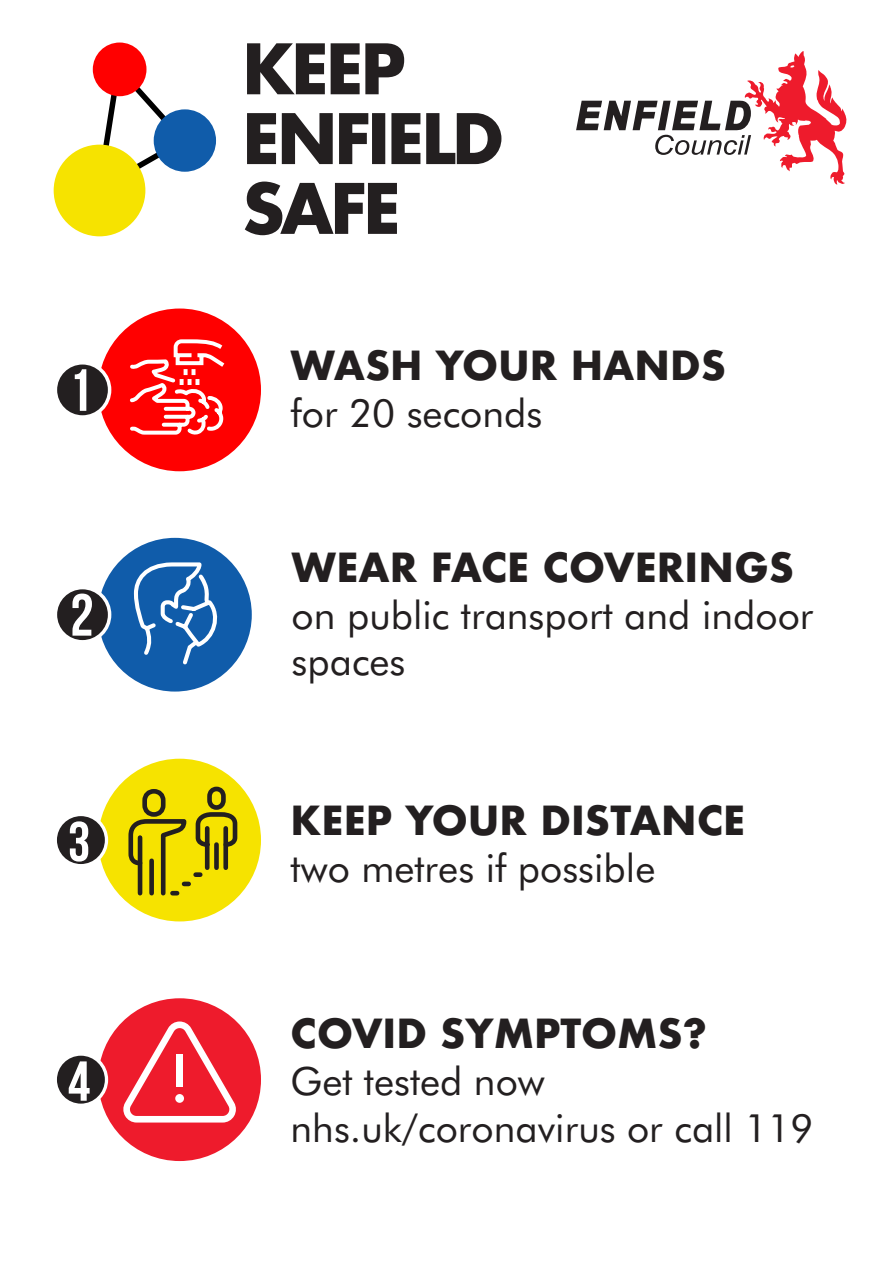
<style>
.page{position:relative;width:893px;height:1263px;background:#fff}
.page>*{position:absolute;margin:0;border:0;box-sizing:border-box;transform-origin:0 0}
.t1{font:700 59.4px "Bebas Neue";color:#fff}
.t2{font:700 56.1px "Bebas Neue";color:#fff}
.t3{font:39px/46.8px "Futura BT";color:#231f20}
.t4{font:700 39px "Futura";color:#231f20}
</style>
<div class="page">
<div style="left:97px;top:997px;width:166px;height:166px;background:#ee1b2c;border-radius:50%"></div>
<svg style="left:123px;top:1021px;width:114px;height:101px"></svg>
<div style="left:176px;top:1054px;width:7px;height:33px;background:#fff"></div>
<div style="left:175px;top:1094px;width:9px;height:9px;background:#fff;border-radius:50%"></div>
<svg style="left:576px;top:51px;width:270px;height:134px"></svg>
<div style="left:93px;top:43px;width:53px;height:53px;background:#f00;border-radius:50%"></div>
<svg style="left:93px;top:60px;width:83px;height:136px"></svg>
<div style="left:154px;top:109px;width:62px;height:63px;background:#105caa;border-radius:50%"></div>
<div style="left:54px;top:145px;width:91px;height:91px;background:#f6e300;border-radius:50%"></div>
<svg style="left:245px;top:182px;width:152px;height:53px"></svg>
<svg style="left:247px;top:113px;width:254px;height:51px"></svg>
<svg style="left:247px;top:43px;width:157px;height:51px"></svg>
<div style="left:97px;top:757px;width:166px;height:166px;background:#f6e300;border-radius:50%"></div>
<svg style="left:128px;top:784px;width:112px;height:114px"></svg>
<div style="left:97px;top:536px;width:156px;height:157px;background:#105caa;border-radius:50%"></div>
<svg style="left:133px;top:562px;width:85px;height:103px"></svg>
<div style="left:55px;top:814px;width:52px;height:52px;background:#231f20;border-radius:50%"></div>
<div style="left:54px;top:813px;width:54px;height:54px;border:3px solid #fff;border-radius:50%"></div>
<div style="left:97px;top:307px;width:166px;height:166px;background:#f00;border-radius:50%"></div>
<svg style="left:130px;top:339px;width:95px;height:96px"></svg>
<div style="left:55px;top:363px;width:55px;height:54px;background:#231f20;border-radius:50%"></div>
<div style="left:54px;top:361px;width:57px;height:58px;border:3px solid #fff;border-radius:50%"></div>
<div style="left:55px;top:588px;width:55px;height:54px;background:#231f20;border-radius:50%"></div>
<div style="left:54px;top:586px;width:57px;height:57px;border:3px solid #fff;border-radius:50%"></div>
<div style="left:55px;top:1054px;width:52px;height:51px;background:#231f20;border-radius:50%"></div>
<div style="left:54px;top:1052px;width:54px;height:55px;border:3px solid #fff;border-radius:50%"></div>
<h1 class="t1" style="left:68px;top:358px;width:25px">1</h1>
<h1 class="t1" style="left:70px;top:582px;width:25px">2</h1>
<h2 class="t2" style="left:68px;top:811px;width:24px">3</h2>
<h2 class="t2" style="left:68px;top:1050px;width:24px">4</h2>
<p class="t4" style="left:291px;top:337px;width:437px">WASH YOUR HANDS</p>
<p class="t3" style="left:291px;top:389px;width:253px">for 20 seconds</p>
<p class="t4" style="left:292px;top:539px;width:504px">WEAR FACE COVERINGS</p>
<p class="t3" style="left:292px;top:591px;width:523px">on public transport and indoor spaces</p>
<p class="t4" style="left:291px;top:792px;width:456px">KEEP YOUR DISTANCE</p>
<p class="t3" style="left:291px;top:844px;width:366px">two metres if possible</p>
<p class="t4" style="left:291px;top:1005px;width:418px">COVID SYMPTOMS?</p>
<p class="t3" style="left:291px;top:1057px;width:524px">Get tested now nhs.uk/coronavirus or call 119</p>
</div>
